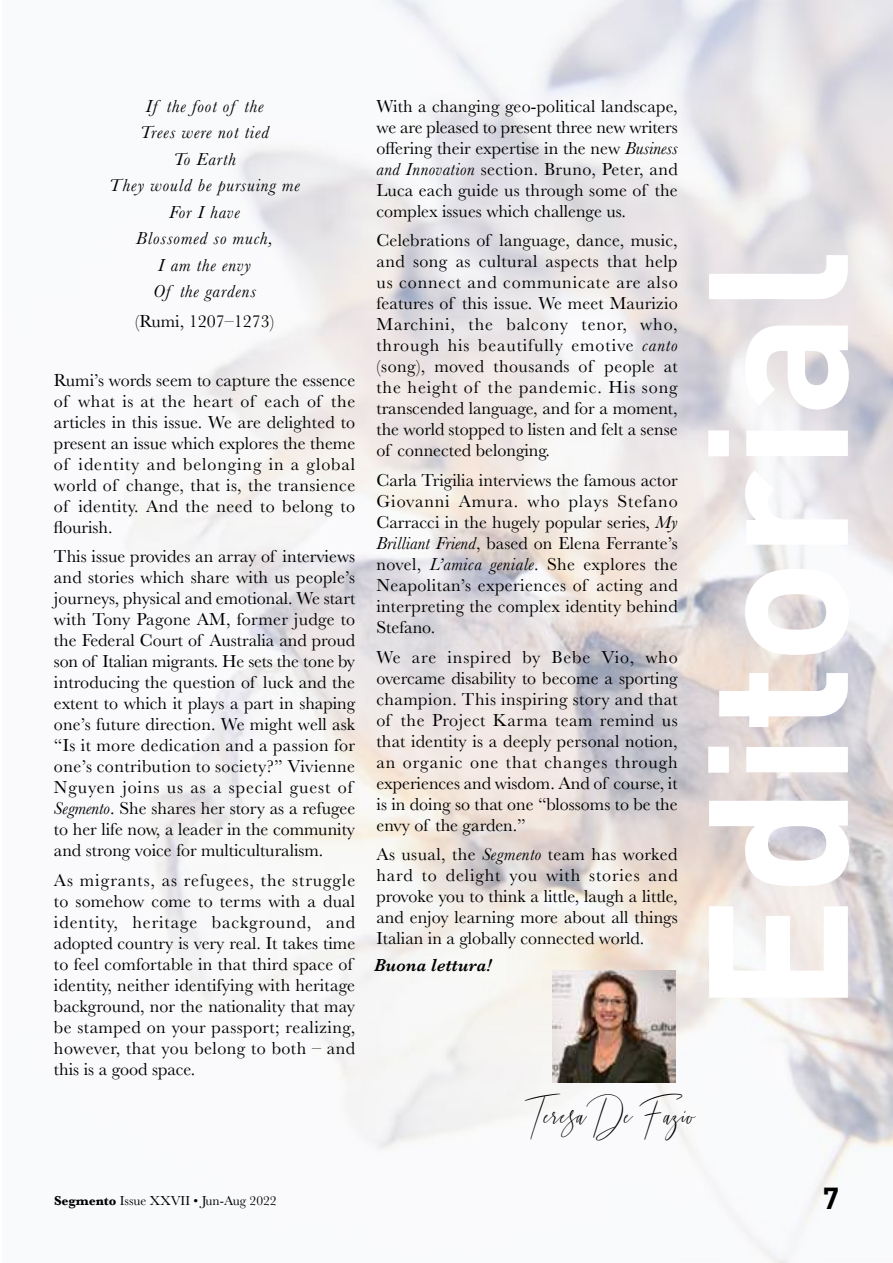
<style>
.page{position:relative;width:893px;height:1263px;background:#fff}
.page>*{position:absolute;margin:0;border:0;box-sizing:border-box;transform-origin:0 0}
.t1{font:700 195px "DIN";color:#fff}
.t2{font:48px "Love Rosnita";letter-spacing:.01em;color:#000}
.t3{font:700 30px "DIN";color:#000}
.t4{font:18px/21px "Baskerville";color:#000;text-align:justify}
.t5{font:italic 18px/26.5px "Baskerville";letter-spacing:.05em;color:#000;text-align:center}
.t6{font:italic 600 18px "Baskerville";letter-spacing:.01em;color:#000}
.t7{font:13.5px "Baskerville";color:#000}
.s1{font-style:italic}
.s2{font-weight:700}
</style>
<div class="page">
<img style="left:126px;top:0;width:767px;height:1263px">
<img style="left:553px;top:970px;width:123px;height:112px">
<p class="t5" style="left:109px;top:92px;width:192px">If the foot of the<br>Trees were not tied<br>To Earth<br>They would be pursuing me<br>For I have<br>Blossomed so much,<br>I am the envy<br>Of the gardens</p>
<p class="t4" style="left:135px;top:310px;width:140px">(Rumi, 1207–1273)</p>
<p class="t4" style="left:54px;top:369px;width:303px">Rumi’s words seem to capture the essence of what is at the heart of each of the articles in this issue. We are delighted to present an issue which explores the theme of identity and belonging in a global world of change, that is, the transience of identity. And the need to belong to flourish.</p>
<p class="t4" style="left:54px;top:546px;width:303px;text-align:left">This issue provides an array of interviews and stories which share with us people’s journeys, physical and emotional. We start with Tony Pagone AM, former judge to the Federal Court of Australia and proud son of Italian migrants. He sets the tone by introducing the question of luck and the extent to which it plays a part in shaping one’s future direction. We might well ask “Is it more dedication and a passion for one’s contribution to society?” Vivienne Nguyen joins us as a special guest of <span class="s1">Segmento</span>. She shares her story as a refugee to her life now, a leader in the community and strong voice for multiculturalism.</p>
<p class="t4" style="left:54px;top:870px;width:303px;text-align:left">As migrants, as refugees, the struggle to somehow come to terms with a dual identity, heritage background, and adopted country is very real. It takes time to feel comfortable in that third space of identity, neither identifying with heritage background, nor the nationality that may be stamped on your passport; realizing, however, that you belong to both – and this is a good space.</p>
<p class="t7" style="left:54px;top:1192px;width:224px"><span class="s2">Segmento</span> Issue XXVII • Jun-Aug 2022</p>
<p class="t4" style="left:376px;top:96px;width:303px">With a changing geo-political landscape, we are pleased to present three new writers offering their expertise in the new <span class="s1">Business and Innovation</span> section. Bruno, Peter, and Luca each guide us through some of the complex issues which challenge us.</p>
<p class="t4" style="left:376px;top:230px;width:303px">Celebrations of language, dance, music, and song as cultural aspects that help us connect and communicate are also features of this issue. We meet Maurizio Marchini, the balcony tenor, who, through his beautifully emotive <span class="s1">canto </span>(song), moved thousands of people at the height of the pandemic. His song transcended language, and for a moment, the world stopped to listen and felt a sense of connected belonging.</p>
<p class="t4" style="left:376px;top:470px;width:303px">Carla Trigilia interviews the famous actor Giovanni Amura. who plays Stefano Carracci in the hugely popular series, <span class="s1">My Brilliant Friend</span>, based on Elena Ferrante’s novel, <span class="s1">L’amica geniale</span>. She explores the Neapolitan’s experiences of acting and interpreting the complex identity behind Stefano.</p>
<p class="t4" style="left:376px;top:646px;width:303px">We are inspired by Bebe Vio, who overcame disability to become a sporting champion. This inspiring story and that of the Project Karma team remind us that identity is a deeply personal notion, an organic one that changes through experiences and wisdom. And of course, it is in doing so that one “blossoms to be the envy of the garden.”</p>
<p class="t4" style="left:376px;top:844px;width:303px">As usual, the <span class="s1">Segmento</span> team has worked hard to delight you with stories and provoke you to think a little, laugh a little, and enjoy learning more about all things Italian in a globally connected world.</p>
<p class="t6" style="left:374px;top:952px;width:119px">Buona lettura!</p>
<h1 class="t1" style="left:650px;top:1014px;width:766px;rotate:-90deg">Editorial</h1>
<h2 class="t2" style="left:533px;top:1092px;width:164px">Teresa De Fazio</h2>
<h3 class="t3" style="left:823px;top:1178px;width:18px">7</h3>
</div>
